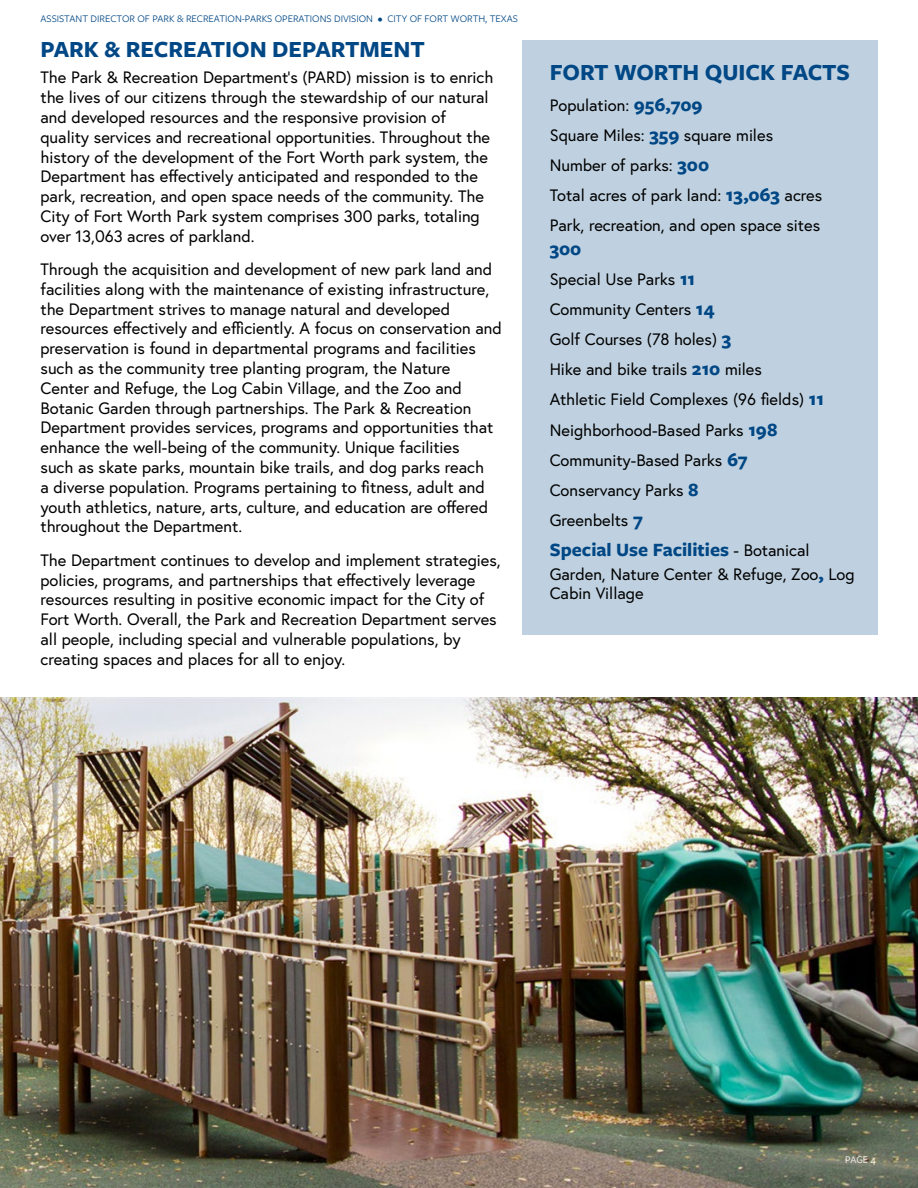
<style>
.page{position:relative;width:918px;height:1188px;background:#fff}
.page>*{position:absolute;margin:0;border:0;box-sizing:border-box;transform-origin:0 0}
.t1{font:700 24px "Freight Sans Pro";color:#004785}
.t2{font:700 19.5px "Freight Sans Pro";color:#004785}
.t3{font:16.5px/19.8px "Europa";color:#000}
.t4{font:10.5px "Freight Sans Pro";color:#004785}
.t5{font:10.5px "Freight Sans Pro";color:#fff}
.s1{font-family:"Freight Sans Pro";font-weight:700;font-size:19.5px;color:#004785}
.s2{font-family:"Europa";font-weight:400;font-size:16.5px;color:#000}
</style>
<div class="page">
<img style="left:0;top:698px;width:918px;height:490px">
<div style="left:522px;top:40px;width:356px;height:595px;background:#bfd1e0"></div>
<p class="t4" style="left:40px;top:12px;width:479px">ASSISTANT DIRECTOR OF PARK &amp; RECREATION-PARKS OPERATIONS DIVISION • CITY OF FORT WORTH, TEXAS</p>
<h1 class="t1" style="left:40px;top:32px;width:386px">PARK &amp; RECREATION DEPARTMENT</h1>
<p class="t3" style="left:40px;top:67px;width:454px">The Park &amp; Recreation Department’s (PARD) mission is to enrich the lives of our citizens through the stewardship of our natural and developed resources and the responsive provision of quality services and recreational opportunities. Throughout the history of the development of the Fort Worth park system, the Department has effectively anticipated and responded to the park, recreation, and open space needs of the community. The City of Fort Worth Park system comprises 300 parks, totaling over 13,063 acres of parkland.</p>
<p class="t3" style="left:40px;top:259px;width:463px">Through the acquisition and development of new park land and facilities along with the maintenance of existing infrastructure, the Department strives to manage natural and developed resources effectively and efficiently. A focus on conservation and preservation is found in departmental programs and facilities such as the community tree planting program, the Nature Center and Refuge, the Log Cabin Village, and the Zoo and Botanic Garden through partnerships. The Park &amp; Recreation Department provides services, programs and opportunities that enhance the well-being of the community. Unique facilities<br>such as skate parks, mountain bike trails, and dog parks reach<br>a diverse population. Programs pertaining to fitness, adult and youth athletics, nature, arts, culture, and education are offered throughout the Department.</p>
<p class="t3" style="left:40px;top:550px;width:462px">The Department continues to develop and implement strategies, policies, programs, and partnerships that effectively leverage resources resulting in positive economic impact for the City of Fort Worth. Overall, the Park and Recreation Department serves all people, including special and vulnerable populations, by creating spaces and places for all to enjoy.</p>
<h1 class="t1" style="left:550px;top:56px;width:302px">FORT WORTH QUICK FACTS</h1>
<p class="t3" style="left:550px;top:89px;width:274px;line-height:30.2px">Population: <span class="s1">956,709<br></span>Square Miles: <span class="s1">359</span> square miles<br>Number of parks: <span class="s1">300<br></span>Total acres of park land: <span class="s1">13,063</span> acres<br>Park, recreation, and open space sites</p>
<p class="t2" style="left:550px;top:235px;width:33px">300</p>
<p class="t3" style="left:550px;top:264px;width:276px;line-height:30.2px">Special Use Parks <span class="s1">11<br></span>Community Centers <span class="s1">14<br></span>Golf Courses (78 holes) <span class="s1">3<br></span>Hike and bike trails <span class="s1">210</span> miles<br>Athletic Field Complexes (96 fields) <span class="s1">11<br></span>Neighborhood-Based Parks <span class="s1">198<br></span>Community-Based Parks <span class="s1">67<br></span>Conservancy Parks <span class="s1">8<br></span>Greenbelts <span class="s1">7</span></p>
<p class="t2" style="left:550px;top:536px;width:261px">Special Use Facilities <span class="s2">- Botanical</span></p>
<p class="t3" style="left:550px;top:564px;width:306px">Garden, Nature Center &amp; Refuge, Zoo<span class="s1">,</span> Log<br>Cabin Village</p>
<p class="t5" style="left:845px;top:1152px;width:32px">PAGE 4</p>
</div>
